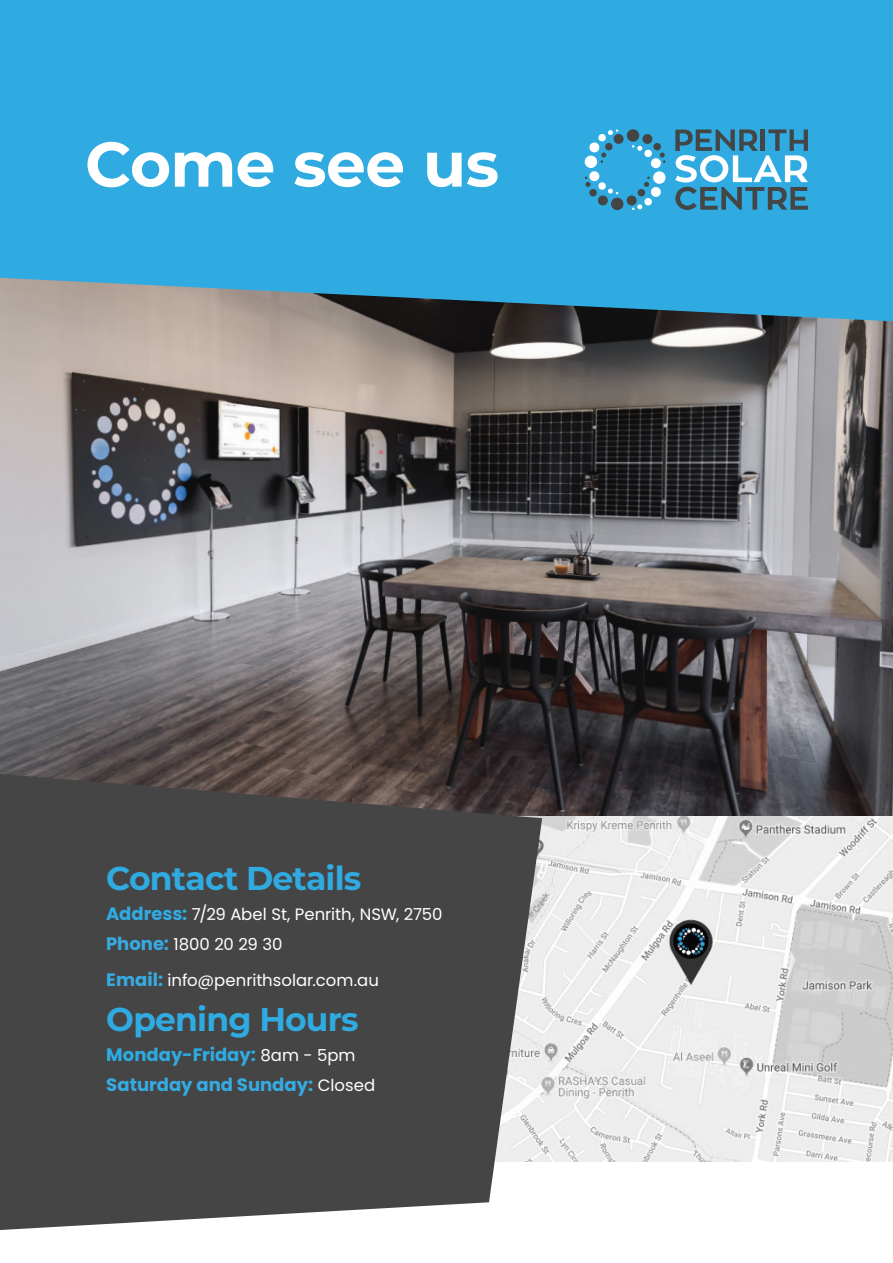
<style>
.page{position:relative;width:893px;height:1263px;background:#fff}
.page>*{position:absolute;margin:0;border:0;box-sizing:border-box;transform-origin:0 0}
.t1{font:700 63px "Montserrat";letter-spacing:-.01em;color:#fff}
.t2{font:700 33px "Montserrat";letter-spacing:-.025em;color:#2fabe2}
.t3{font:700 18px/30px "Poppins";color:#35abe2}
.t4{font:16.5px/30px "Poppins";color:#fff}
.s1{font-weight:700;font-size:18px;color:#2fabe2}
.s2{font-weight:700;font-size:18px;color:#35abe2}
.s3{color:#2fabe2}
.s4{font-weight:400;font-size:16.5px;color:#fff}
</style>
<div class="page">
<img style="left:0;top:321px;width:893px;height:495px">
<svg style="left:0;top:0;width:893px;height:321px;background:#34a6d9"></svg>
<img style="left:542px;top:816px;width:351px;height:345px">
<svg style="left:0;top:774px;width:542px;height:456px;background:#525252"></svg>
<svg style="left:675px;top:129px;width:133px;height:81px;background:#529cbd"></svg>
<div style="left:627px;top:129px;width:12px;height:13px;background:#444545;border-radius:50%"></div>
<div style="left:585px;top:156px;width:12px;height:12px;background:#fff;border-radius:50%"></div>
<svg style="left:589px;top:129px;width:35px;height:34px"></svg>
<div style="left:611px;top:198px;width:12px;height:12px;background:#444545;border-radius:50%"></div>
<svg style="left:585px;top:171px;width:33px;height:35px"></svg>
<svg style="left:653px;top:171px;width:13px;height:13px"></svg>
<svg style="left:626px;top:176px;width:36px;height:34px"></svg>
<svg style="left:632px;top:133px;width:34px;height:36px"></svg>
<h1 class="t1" style="left:85px;top:137px;width:416px">Come see us</h1>
<h2 class="t2" style="left:106px;top:864px;width:256px">Contact Details</h2>
<p class="t4" style="left:106px;top:899px;width:338px"><span class="s1">Address:</span> 7/29 Abel St, Penrith, NSW, 2750<br><span class="s2">Phone:</span> 1800 20 29 30</p>
<p class="t4" style="left:106px;top:965px;width:274px"><span class="s2">Email:</span> info@penrithsolar.com.au</p>
<h2 class="t2" style="left:106px;top:1005px;width:254px">Opening Hours</h2>
<p class="t3" style="left:106px;top:1041px;width:270px"><span class="s3">Monday-Friday:</span> <span class="s4">8am - 5pm<br></span>Saturday and Sunday: <span class="s4">Closed</span></p>
</div>
